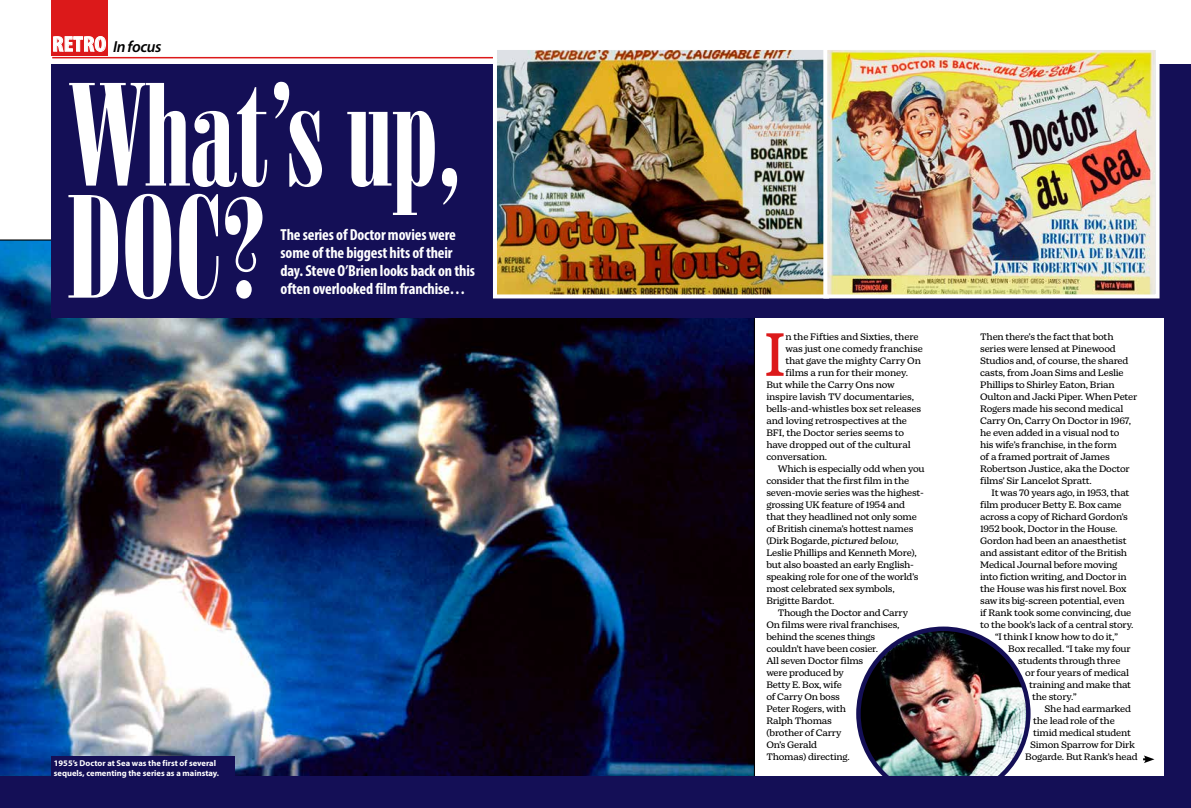
<style>
.page{position:relative;width:1191px;height:808px;background:#fff}
.page>*{position:absolute;margin:0;border:0;box-sizing:border-box;transform-origin:0 0}
.t1{font:142px/112px "Bodoni Std Poster Compressed";letter-spacing:-.01em;color:#fff}
.t2{font:62.1px "Bogue Slab";color:#dc191a}
.t3{font:700 condensed 16px/18px "Myriad Pro";letter-spacing:-.01em;color:#fff}
.t4{font:italic 600 16px "Myriad Pro";letter-spacing:-.03em;color:#000}
.t5{font:9.5px/12px "Bogue Slab";letter-spacing:-.02em;color:#000}
.t6{font:700 8.5px/10px "Myriad Pro";color:#fff}
.s1{font-weight:700;font-style:normal;font-stretch:condensed;font-size:21.6px;color:#fff}
.s2{font-style:italic}
</style>
<div class="page">
<div style="left:51px;top:0;width:57px;height:55px;background:#dc191a"></div>
<hr style="left:52px;top:57px;width:1087px;height:1px;background:#dc191a">
<img style="left:0;top:239px;width:755px;height:538px">
<div style="left:51px;top:64px;width:1140px;height:253px;background:#140f56"></div>
<img style="left:498px;top:51px;width:325px;height:242px">
<div style="left:493px;top:46px;width:336px;height:252px;border:4px solid #fff"></div>
<img style="left:828px;top:51px;width:326px;height:242px">
<div style="left:823px;top:46px;width:336px;height:252px;border:4px solid #fff"></div>
<img style="left:858px;top:629px;width:170px;height:170px;border-radius:85px">
<div style="left:0;top:777px;width:1191px;height:31px;background:#140f56"></div>
<div style="left:1164px;top:65px;width:27px;height:743px;background:#140f56"></div>
<svg style="left:1143px;top:755px;width:11px;height:8px"></svg>
<div style="left:51px;top:757px;width:183px;height:27px;background:#140f56"></div>
<h3 class="t4" style="left:52px;top:37px;width:111px"><span class="s1">RETRO</span> In focus</h3>
<h1 class="t1" style="left:67px;top:79px;width:396px">What’s up,<br>DOC?</h1>
<h3 class="t3" style="left:281px;top:226px;width:196px">The series of Doctor movies were some of the biggest hits of their day. Steve O’Brien looks back on this often overlooked film franchise…</h3>
<p class="t6" style="left:54px;top:758px;width:167px">1955’s Doctor at Sea was the first of several sequels, cementing the series as a mainstay.</p>
<h2 class="t2" style="left:764px;top:318px;width:23px">I</h2>
<p class="t5" style="left:785px;top:331px;width:135px">n the Fifties and Sixties, there</p>
<p class="t5" style="left:785px;top:343px;width:139px">was just one comedy franchise</p>
<p class="t5" style="left:785px;top:354px;width:137px">that gave the mighty Carry On</p>
<p class="t5" style="left:785px;top:366px;width:124px">films a run for their money.</p>
<p class="t5" style="left:766px;top:378px;width:130px">But while the Carry Ons now</p>
<p class="t5" style="left:766px;top:390px;width:149px">inspire lavish TV documentaries,</p>
<p class="t5" style="left:766px;top:402px;width:156px">bells-and-whistles box set releases</p>
<p class="t5" style="left:766px;top:414px;width:142px">and loving retrospectives at the</p>
<p class="t5" style="left:766px;top:426px;width:139px">BFI, the Doctor series seems to</p>
<p class="t5" style="left:766px;top:438px;width:146px">have dropped out of the cultural</p>
<p class="t5" style="left:766px;top:450px;width:62px">conversation.</p>
<p class="t5" style="left:777px;top:462px;width:149px">Which is especially odd when you</p>
<p class="t5" style="left:766px;top:474px;width:144px">consider that the first film in the</p>
<p class="t5" style="left:766px;top:486px;width:159px">seven-movie series was the highest-</p>
<p class="t5" style="left:766px;top:498px;width:140px">grossing UK feature of 1954 and</p>
<p class="t5" style="left:766px;top:510px;width:152px">that they headlined not only some</p>
<p class="t5" style="left:766px;top:522px;width:148px">of British cinema’s hottest names</p>
<p class="t5" style="left:766px;top:534px;width:134px">(Dirk Bogarde, <span class="s2">pictured below</span>,</p>
<p class="t5" style="left:766px;top:546px;width:152px">Leslie Phillips and Kenneth More),</p>
<p class="t5" style="left:766px;top:558px;width:149px">but also boasted an early English-</p>
<p class="t5" style="left:766px;top:570px;width:153px">speaking role for one of the world’s</p>
<p class="t5" style="left:766px;top:582px;width:130px">most celebrated sex symbols,</p>
<p class="t5" style="left:766px;top:594px;width:70px">Brigitte Bardot.</p>
<p class="t5" style="left:777px;top:606px;width:132px">Though the Doctor and Carry</p>
<p class="t5" style="left:766px;top:618px;width:135px">On films were rival franchises,</p>
<p class="t5" style="left:766px;top:630px;width:110px">behind the scenes things</p>
<p class="t5" style="left:766px;top:642px;width:113px">couldn’t have been cosier.</p>
<p class="t5" style="left:766px;top:654px;width:98px">All seven Doctor films</p>
<p class="t5" style="left:766px;top:666px;width:79px">were produced by</p>
<p class="t5" style="left:766px;top:678px;width:77px">Betty E. Box, wife</p>
<p class="t5" style="left:766px;top:690px;width:75px">of Carry On boss</p>
<p class="t5" style="left:766px;top:702px;width:81px">Peter Rogers, with</p>
<p class="t5" style="left:766px;top:714px;width:67px">Ralph Thomas</p>
<p class="t5" style="left:766px;top:726px;width:76px">(brother of Carry</p>
<p class="t5" style="left:766px;top:738px;width:52px">On’s Gerald</p>
<p class="t5" style="left:766px;top:750px;width:85px">Thomas) directing.</p>
<p class="t5" style="left:980px;top:330px;width:159px">Then there’s the fact that both series were lensed at Pinewood<br>Studios and, of course, the shared casts, from Joan Sims and Leslie<br>Phillips to Shirley Eaton, Brian<br>Oulton and Jacki Piper. When Peter<br>Rogers made his second medical<br>Carry On, Carry On Doctor in 1967, he even added in a visual nod to<br>his wife’s franchise, in the form<br>of a framed portrait of James<br>Robertson Justice, aka the Doctor films’ Sir Lancelot Spratt.</p>
<p class="t5" style="left:991px;top:486px;width:139px">It was 70 years ago, in 1953, that</p>
<p class="t5" style="left:980px;top:498px;width:143px">film producer Betty E. Box came</p>
<p class="t5" style="left:980px;top:510px;width:149px">across a copy of Richard Gordon’s</p>
<p class="t5" style="left:980px;top:522px;width:139px">1952 book, Doctor in the House.</p>
<p class="t5" style="left:980px;top:534px;width:148px">Gordon had been an anaesthetist</p>
<p class="t5" style="left:980px;top:546px;width:148px">and assistant editor of the British</p>
<p class="t5" style="left:980px;top:558px;width:139px">Medical Journal before moving</p>
<p class="t5" style="left:980px;top:570px;width:148px">into fiction writing, and Doctor in</p>
<p class="t5" style="left:980px;top:582px;width:148px">the House was his first novel. Box</p>
<p class="t5" style="left:980px;top:594px;width:146px">saw its big-screen potential, even</p>
<p class="t5" style="left:980px;top:606px;width:153px">if Rank took some convincing, due</p>
<p class="t5" style="left:980px;top:618px;width:155px">to the book’s lack of a central story.</p>
<p class="t5" style="left:995px;top:630px;width:124px">“I think I know how to do it,”</p>
<p class="t5" style="left:1008px;top:642px;width:124px">Box recalled. “I take my four</p>
<p class="t5" style="left:1018px;top:654px;width:104px">students through three</p>
<p class="t5" style="left:1025px;top:666px;width:105px">or four years of medical</p>
<p class="t5" style="left:1029px;top:678px;width:103px">training and make that</p>
<p class="t5" style="left:1032px;top:690px;width:46px">the story.”</p>
<p class="t5" style="left:1044px;top:702px;width:88px">She had earmarked</p>
<p class="t5" style="left:1033px;top:714px;width:83px">the lead role of the</p>
<p class="t5" style="left:1033px;top:726px;width:99px">timid medical student</p>
<p class="t5" style="left:1030px;top:738px;width:106px">Simon Sparrow for Dirk</p>
<p class="t5" style="left:1025px;top:750px;width:114px">Bogarde. But Rank’s head</p>
</div>
